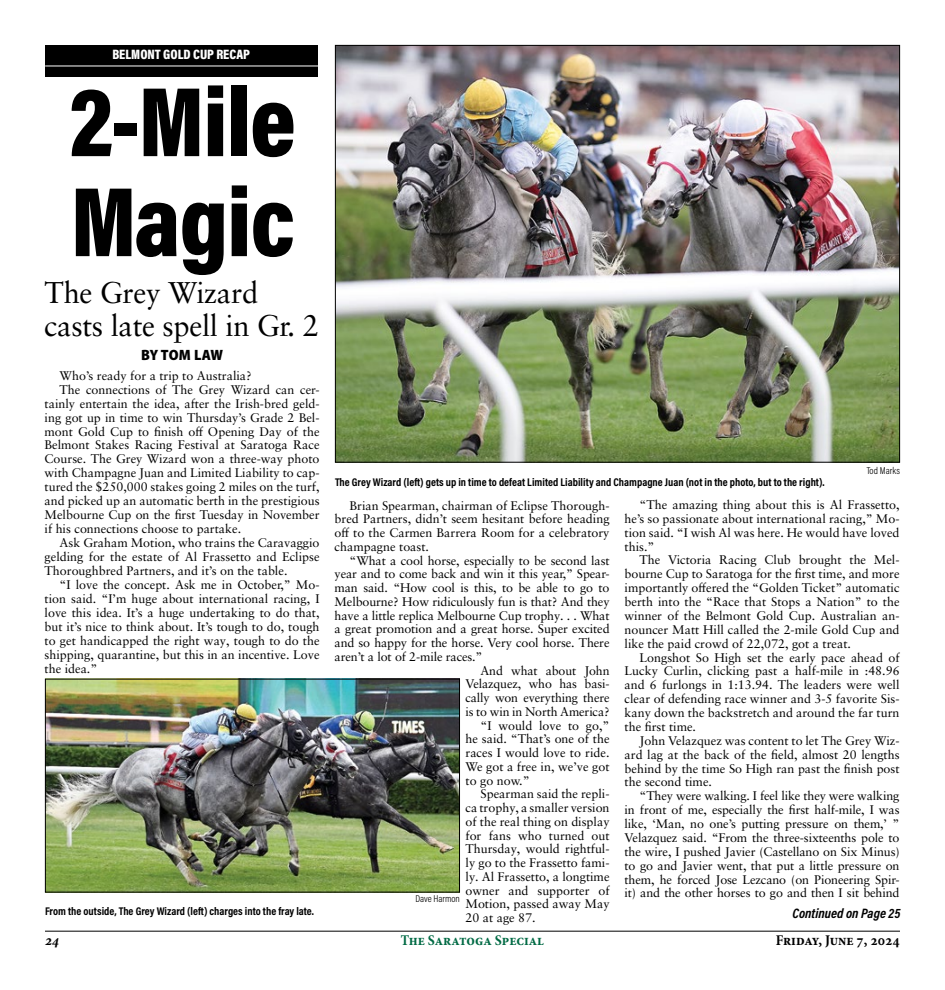
<style>
.page{position:relative;width:945px;height:990px;background:#fff}
.page>*{position:absolute;margin:0;border:0;box-sizing:border-box;transform-origin:0 0}
.t1{font:900 100px/100px "Acumin Pro Cond";letter-spacing:-.01em;color:#000}
.t2{font:30px/32.5px "Sabon LT Pro";letter-spacing:-.01em;color:#000}
.t3{font:700 condensed 15px "Minion Pro";color:#006a44}
.t4{font:700 condensed 15px "Minion Pro";color:#000}
.t5{font:900 semi-condensed 15px "Myriad Pro";color:#000}
.t6{font:italic 700 condensed 15px "Minion Pro";color:#000}
.t7{font:900 13.75px "Acumin Pro Cond";color:#fff}
.t8{font:italic 700 13.75px "Acumin Pro Cond";color:#000}
.t9{font:12.5px/13.9px "Sabon LT Pro";color:#000;text-align:justify}
.t10{font:700 11.25px "Acumin Pro Cond";color:#000}
.t11{font:300 10px "Acumin Pro Cond";color:#000}
</style>
<div class="page">
<hr style="left:45px;top:931px;width:855px;height:1px;background:#000">
<img style="left:47px;top:681px;width:411px;height:209px">
<div style="left:45px;top:679px;width:415px;height:213px;border:1px solid #000"></div>
<div style="left:46px;top:45px;width:272px;height:32px;background:#000"></div>
<hr style="left:45px;top:66px;width:275px;height:1px;background:#fff">
<img style="left:337px;top:47px;width:561px;height:414px">
<p class="t7" style="left:112px;top:45px;width:139px">BELMONT GOLD CUP RECAP</p>
<h1 class="t1" style="left:69px;top:69px;width:228px">2-Mile<br>Magic</h1>
<h2 class="t2" style="left:45px;top:276px;width:276px">The Grey Wizard casts late spell in Gr. 2</h2>
<p class="t5" style="left:141px;top:345px;width:84px">BY TOM LAW</p>
<p class="t9" style="left:60px;top:368px;width:194px">Who’s ready for a trip to Australia?</p>
<p class="t9" style="left:60px;top:382px;width:261px">The connections of The Grey Wizard can cer-</p>
<p class="t9" style="left:45px;top:396px;width:276px">tainly entertain the idea, after the Irish-bred geld-</p>
<p class="t9" style="left:45px;top:410px;width:277px">ing got up in time to win Thursday’s Grade 2 Bel-</p>
<p class="t9" style="left:45px;top:424px;width:276px">mont Gold Cup to finish off Opening Day of the</p>
<p class="t9" style="left:45px;top:438px;width:277px">Belmont Stakes Racing Festival at Saratoga Race</p>
<p class="t9" style="left:45px;top:452px;width:276px">Course. The Grey Wizard won a three-way photo</p>
<p class="t9" style="left:45px;top:466px;width:276px">with Champagne Juan and Limited Liability to cap-</p>
<p class="t9" style="left:45px;top:480px;width:276px">tured the $250,000 stakes going 2 miles on the turf,</p>
<p class="t9" style="left:45px;top:494px;width:277px">and picked up an automatic berth in the prestigious</p>
<p class="t9" style="left:45px;top:508px;width:277px">Melbourne Cup on the first Tuesday in November</p>
<p class="t9" style="left:45px;top:522px;width:198px">if his connections choose to partake.</p>
<p class="t9" style="left:60px;top:536px;width:262px">Ask Graham Motion, who trains the Caravaggio</p>
<p class="t9" style="left:45px;top:550px;width:277px">gelding for the estate of Al Frassetto and Eclipse</p>
<p class="t9" style="left:45px;top:564px;width:244px">Thoroughbred Partners, and it’s on the table.</p>
<p class="t9" style="left:60px;top:578px;width:262px">“I love the concept. Ask me in October,” Mo-</p>
<p class="t9" style="left:45px;top:592px;width:276px">tion said. “I’m huge about international racing, I</p>
<p class="t9" style="left:45px;top:606px;width:277px">love this idea. It’s a huge undertaking to do that,</p>
<p class="t9" style="left:45px;top:620px;width:276px">but it’s nice to think about. It’s tough to do, tough</p>
<p class="t9" style="left:45px;top:634px;width:276px">to get handicapped the right way, tough to do the</p>
<p class="t9" style="left:45px;top:647px;width:277px">shipping, quarantine, but this in an incentive. Love</p>
<p class="t9" style="left:45px;top:661px;width:54px">the idea.”</p>
<p class="t10" style="left:45px;top:904px;width:271px">From the outside, The Grey Wizard (left) charges into the fray late.</p>
<p class="t10" style="left:335px;top:475px;width:491px">The Grey Wizard (left) gets up in time to defeat Limited Liability and Champagne Juan (not in the photo, but to the right).</p>
<p class="t11" style="left:867px;top:464px;width:35px">Tod Marks</p>
<p class="t9" style="left:335px;top:498px;width:277px;text-indent:15px">Brian Spearman, chairman of Eclipse Thorough&shy;bred Partners, didn’t seem hesitant before heading off to the Carmen Barrera Room for a celebratory champagne toast.</p>
<p class="t9" style="left:350px;top:553px;width:262px">“What a cool horse, especially to be second last</p>
<p class="t9" style="left:335px;top:567px;width:276px">year and to come back and win it this year,” Spear-</p>
<p class="t9" style="left:335px;top:580px;width:276px">man said. “How cool is this, to be able to go to</p>
<p class="t9" style="left:335px;top:594px;width:276px">Melbourne? How ridiculously fun is that? And they</p>
<p class="t9" style="left:335px;top:608px;width:276px">have a little replica Melbourne Cup trophy. . . What</p>
<p class="t9" style="left:335px;top:622px;width:277px">a great promotion and a great horse. Super excited</p>
<p class="t9" style="left:335px;top:635px;width:276px">and so happy for the horse. Very cool horse. There</p>
<p class="t9" style="left:335px;top:649px;width:149px">aren’t a lot of 2-mile races.”</p>
<p class="t9" style="left:481px;top:663px;width:131px">And what about John</p>
<p class="t9" style="left:466px;top:677px;width:146px">Velazquez, who has basi-</p>
<p class="t9" style="left:466px;top:690px;width:146px">cally won everything there</p>
<p class="t9" style="left:466px;top:704px;width:146px">is to win in North America?</p>
<p class="t9" style="left:481px;top:718px;width:131px">“I would love to go,”</p>
<p class="t9" style="left:466px;top:732px;width:146px">he said. “That’s one of the</p>
<p class="t9" style="left:466px;top:745px;width:146px">races I would love to ride.</p>
<p class="t9" style="left:466px;top:759px;width:146px">We got a free in, we’ve got</p>
<p class="t9" style="left:466px;top:773px;width:66px">to go now.”</p>
<p class="t9" style="left:481px;top:787px;width:131px">Spearman said the repli-</p>
<p class="t9" style="left:466px;top:800px;width:146px">ca trophy, a smaller version</p>
<p class="t9" style="left:466px;top:814px;width:146px">of the real thing on display</p>
<p class="t9" style="left:466px;top:828px;width:146px">for fans who turned out</p>
<p class="t9" style="left:466px;top:842px;width:146px">Thursday, would rightful-</p>
<p class="t9" style="left:466px;top:855px;width:146px">ly go to the Frassetto fami-</p>
<p class="t9" style="left:466px;top:869px;width:146px">ly. Al Frassetto, a longtime</p>
<p class="t9" style="left:466px;top:883px;width:146px">owner and supporter of</p>
<p class="t9" style="left:466px;top:897px;width:146px">Motion, passed away May</p>
<p class="t9" style="left:466px;top:910px;width:72px">20 at age 87.</p>
<p class="t11" style="left:415px;top:893px;width:46px">Dave Harmon</p>
<p class="t9" style="left:625px;top:497px;width:277px;text-indent:15px">“The amazing thing about this is Al Frassetto, he’s so passionate about international racing,” Mo&shy;tion said. “I wish Al was here. He would have loved this.”</p>
<p class="t9" style="left:625px;top:553px;width:277px;text-indent:15px">The Victoria Racing Club brought the Mel&shy;bourne Cup to Saratoga for the first time, and more importantly offered the “Golden Ticket” automatic berth into the “Race that Stops a Nation” to the winner of the Belmont Gold Cup. Australian an&shy;nouncer Matt Hill called the 2-mile Gold Cup and like the paid crowd of 22,072, got a treat.</p>
<p class="t9" style="left:625px;top:650px;width:277px;text-indent:15px">Longshot So High set the early pace ahead of Lucky Curlin, clicking past a half-mile in :48.96 and 6 furlongs in 1:13.94. The leaders were well clear of defending race winner and 3-5 favorite Sis&shy;kany down the backstretch and around the far turn the first time.</p>
<p class="t9" style="left:625px;top:733px;width:277px;text-indent:15px">John Velazquez was content to let The Grey Wiz&shy;ard lag at the back of the field, almost 20 lengths behind by the time So High ran past the finish post the second time.</p>
<p class="t9" style="left:625px;top:789px;width:277px;text-indent:15px">“They were walking. I feel like they were walking in front of me, especially the first half-mile, I was like, ‘Man, no one’s putting pressure on them,’ ” Velazquez said. “From the three-sixteenths pole to the wire, I pushed Javier (Castellano on Six Minus) to go and Javier went, that put a little pressure on them, he forced Jose Lezcano (on Pioneering Spir&shy;it) and the other horses to go and then I sit behind</p>
<p class="t8" style="left:793px;top:904px;width:109px">Continued on Page 25</p>
<p class="t6" style="left:45px;top:930px;width:16px">24</p>
<p class="t3" style="left:401px;top:930px;width:145px">The Saratoga Special</p>
<p class="t4" style="left:776px;top:930px;width:126px">Friday, June 7, 2024</p>
</div>
